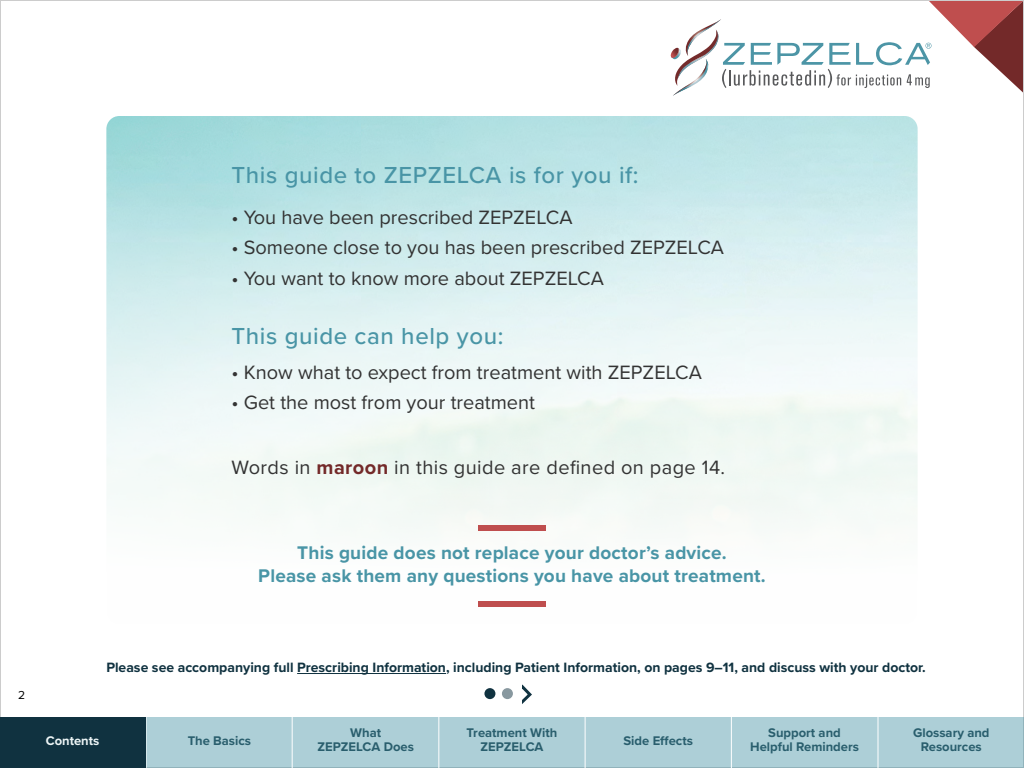
<style>
.page{position:relative;width:1024px;height:768px;background:#fff}
.page>*{position:absolute;margin:0;border:0;box-sizing:border-box;transform-origin:0 0}
.t1{font:500 24px "Proxima Nova";letter-spacing:.025em;color:#4995a6}
.t2{font:20px "Proxima Nova";color:#333}
.t3{font:20px "Proxima Nova";letter-spacing:.02em;color:#333}
.t4{font:700 19px/22.8px "Proxima Nova";letter-spacing:.01em;color:#4995a6;text-align:center}
.t5{font:700 14px "Proxima Nova";color:#103240}
.t6{font:700 13px/14px "Proxima Nova";color:#103240;text-align:center}
.t7{font:700 13px "Proxima Nova";color:#edf5f6}
.t8{font:12px "Proxima Nova";color:#000}
.s1{font-weight:700;color:#732929}
</style>
<div class="page">
<div style="left:502px;top:688px;width:11px;height:11px;background:#88989f;border-radius:50%"></div>
<div style="left:484px;top:688px;width:11px;height:11px;background:#103240;border-radius:50%"></div>
<svg style="left:523px;top:685px;width:9px;height:18px"></svg>
<img style="left:106px;top:116px;width:812px;height:415px">
<svg style="left:670px;top:0;width:354px;height:96px"></svg>
<hr style="left:297px;top:673px;width:149px;height:1px;background:#103240">
<div style="left:478px;top:525px;width:68px;height:5px;background:#bf4e4e"></div>
<div style="left:478px;top:601px;width:68px;height:6px;background:#bf4e4e"></div>
<div style="left:0;top:717px;width:1024px;height:51px;background:#adcfd7"></div>
<hr style="left:585px;top:717px;width:1px;height:51px;background:#fff">
<hr style="left:731px;top:717px;width:1px;height:51px;background:#fff">
<hr style="left:878px;top:717px;width:1px;height:51px;background:#fff">
<hr style="left:146px;top:717px;width:1px;height:51px;background:#fff">
<hr style="left:292px;top:717px;width:1px;height:51px;background:#fff">
<hr style="left:438px;top:717px;width:1px;height:51px;background:#fff">
<div style="left:0;top:717px;width:146px;height:51px;background:#103240"></div>
<p class="t1" style="left:231px;top:157px;width:409px">This guide to ZEPZELCA is for you if:</p>
<p class="t2" style="left:231px;top:202px;width:343px">• You have been prescribed ZEPZELCA</p>
<p class="t2" style="left:231px;top:233px;width:494px">• Someone close to you has been prescribed ZEPZELCA</p>
<p class="t2" style="left:231px;top:263px;width:374px">• You want to know more about ZEPZELCA</p>
<p class="t1" style="left:231px;top:318px;width:273px">This guide can help you:</p>
<p class="t2" style="left:231px;top:357px;width:472px">• Know what to expect from treatment with ZEPZELCA</p>
<p class="t2" style="left:231px;top:387px;width:305px">• Get the most from your treatment</p>
<p class="t3" style="left:231px;top:452px;width:495px">Words in <span class="s1">maroon</span> in this guide are defined on page 14.</p>
<p class="t4" style="left:258px;top:541px;width:509px">This guide does not replace your doctor’s advice.<br>Please ask them any questions you have about treatment.</p>
<p class="t8" style="left:18px;top:687px;width:9px">2</p>
<p class="t5" style="left:106px;top:656px;width:821px">Please see accompanying full Prescribing Information, including Patient Information, on pages 9–11, and discuss with your doctor.</p>
<p class="t6" style="left:188px;top:733px;width:65px">The Basics</p>
<p class="t6" style="left:318px;top:726px;width:98px">What<br>ZEPZELCA Does</p>
<p class="t6" style="left:467px;top:726px;width:92px">Treatment With<br>ZEPZELCA</p>
<p class="t6" style="left:750px;top:726px;width:110px">Support and<br>Helpful Reminders</p>
<p class="t6" style="left:913px;top:726px;width:78px">Glossary and<br>Resources</p>
<p class="t7" style="left:46px;top:731px;width:55px">Contents</p>
<p class="t6" style="left:623px;top:733px;width:71px">Side Effects</p>
</div>
